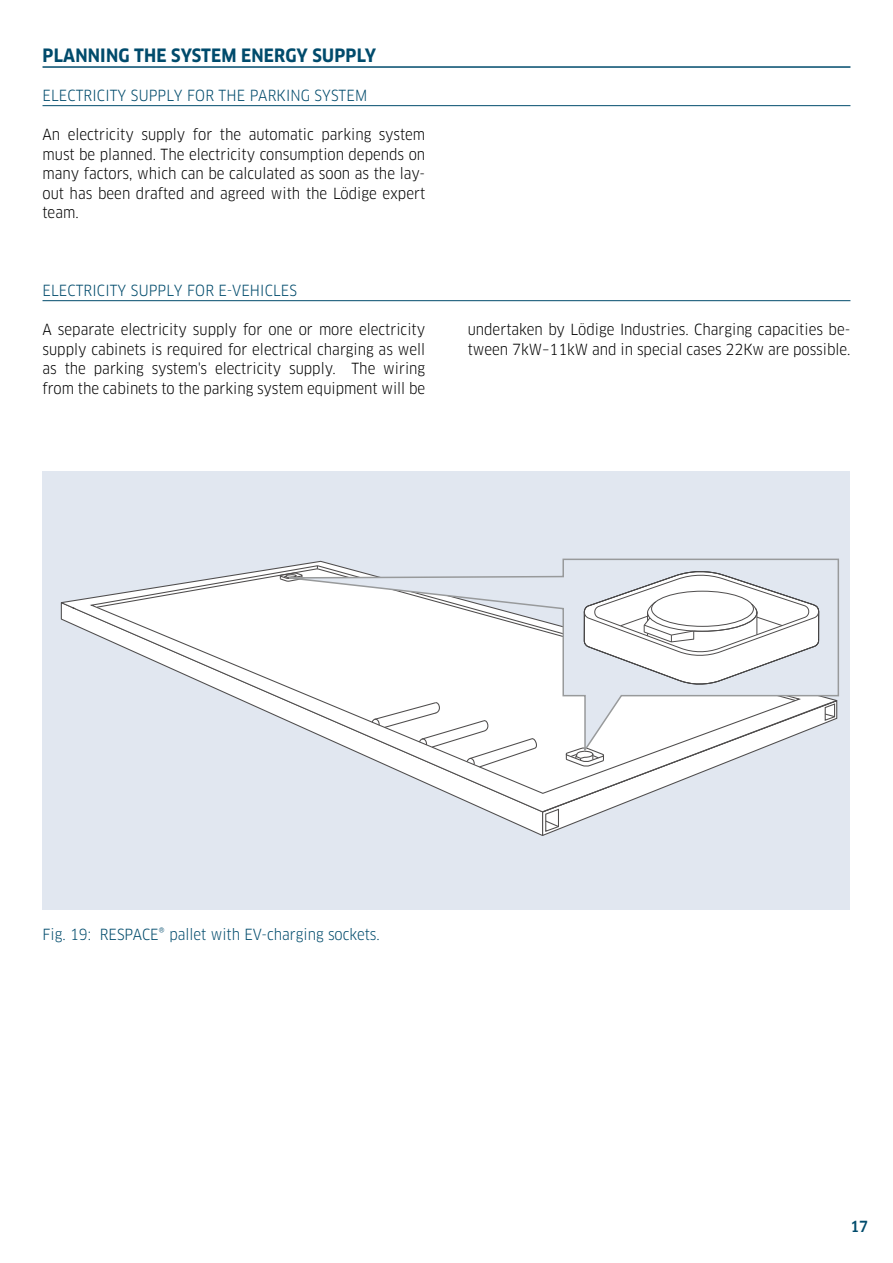
<style>
.page{position:relative;width:893px;height:1263px;background:#fff}
.page>*{position:absolute;margin:0;border:0;box-sizing:border-box;transform-origin:0 0}
.t1{font:700 18px "Clan Pro Narr";letter-spacing:.01em;color:#004b6c}
.t2{font:15px/19.5px "Clan Pro Narr";color:#000;text-align:justify}
.t3{font:15px "Clan Pro Narr";letter-spacing:.01em;color:#004b6c}
.t4{font:500 15px "Clan Pro Narr";color:#004b6c}
</style>
<div class="page">
<div style="left:43px;top:472px;width:807px;height:438px;background:#e1e7f0"></div>
<svg style="left:60px;top:596px;width:311px;height:163px"></svg>
<svg style="left:371px;top:755px;width:375px;height:81px"></svg>
<svg style="left:96px;top:569px;width:168px;height:39px"></svg>
<hr style="left:43px;top:66px;width:807px;height:2px;background:#004b6c">
<hr style="left:43px;top:105px;width:807px;height:1px;background:#004b6c">
<hr style="left:43px;top:300px;width:807px;height:1px;background:#004b6c">
<svg style="left:264px;top:558px;width:575px;height:197px"></svg>
<p class="t1" style="left:43px;top:45px;width:335px">PLANNING THE SYSTEM ENERGY SUPPLY</p>
<p class="t3" style="left:43px;top:87px;width:326px">ELECTRICITY SUPPLY FOR THE PARKING SYSTEM</p>
<p class="t2" style="left:43px;top:125px;width:384px">An electricity supply for the automatic parking system must be planned. The electricity consumption depends on many factors, which can be calculated as soon as the lay&shy;out has been drafted and agreed with the Lödige expert team.</p>
<p class="t3" style="left:43px;top:282px;width:256px">ELECTRICITY SUPPLY FOR E-VEHICLES</p>
<p class="t2" style="left:43px;top:320px;width:384px">A separate electricity supply for one or more electricity supply cabinets is required for electrical charging as well as the parking system's electricity supply. The wiring from the cabinets to the parking system equipment will be</p>
<p class="t2" style="left:468px;top:320px;width:384px">undertaken by Lödige Industries. Charging capacities be&shy;tween 7kW–11kW and in special cases 22Kw are possible.</p>
<p class="t3" style="left:43px;top:926px;width:339px">Fig. 19: RESPACE® pallet with EV-charging sockets.</p>
<p class="t4" style="left:850px;top:1218px;width:19px">17</p>
</div>
